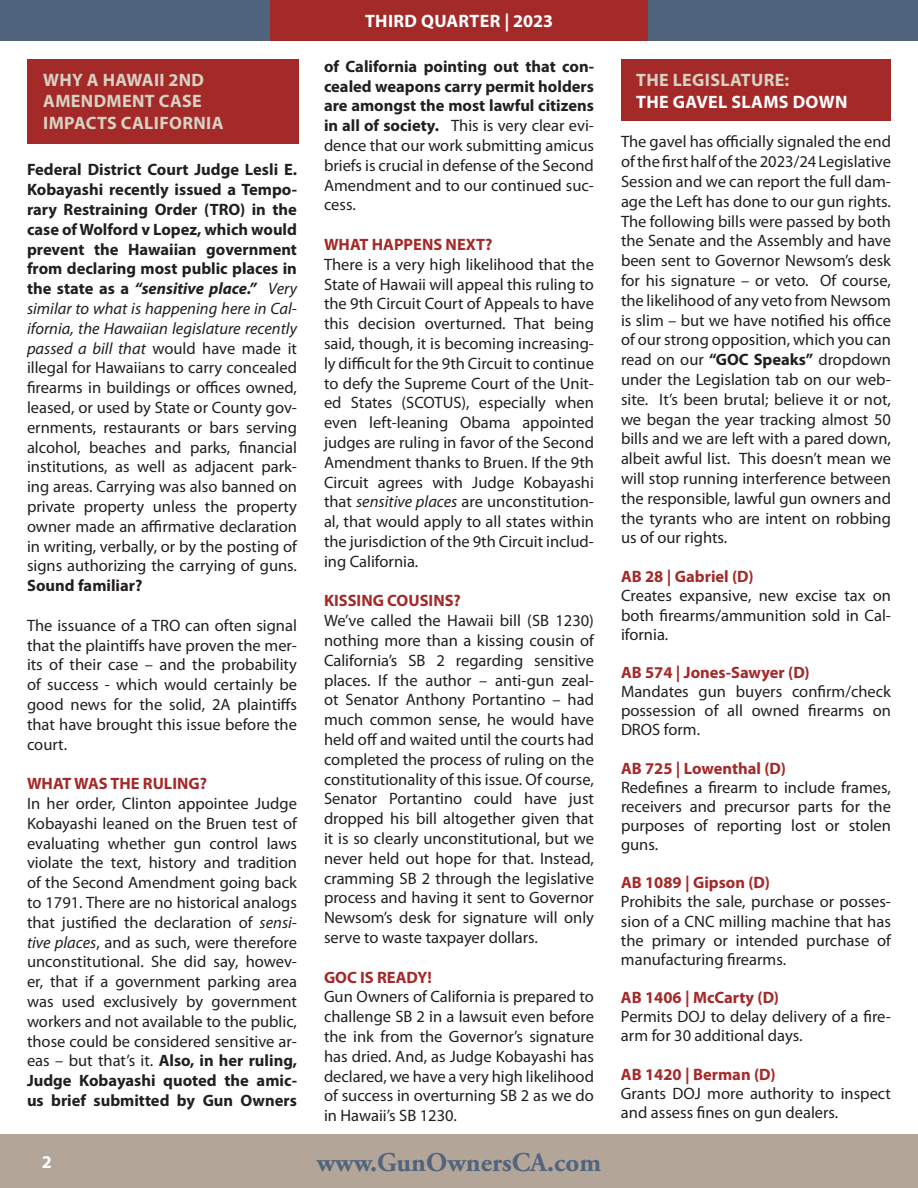
<style>
.page{position:relative;width:918px;height:1188px;background:#fff}
.page>*{position:absolute;margin:0;border:0;box-sizing:border-box;transform-origin:0 0}
.t1{font:700 27px "Adobe Garamond Pro";color:#50647d}
.t2{font:700 18px/21.6px "Myriad Pro";letter-spacing:.02em;color:#d8d2c3}
.t3{font:700 18px "Myriad Pro";letter-spacing:.02em;color:#fff}
.t4{font:16.5px/19.8px "Myriad Pro";color:#231f20;text-align:justify}
.t5{font:700 16.5px "Myriad Pro";color:#a42929}
.s1{font-weight:700}
.s2{font-weight:700;font-style:italic}
.s3{font-style:italic}
</style>
<div class="page">
<div style="left:0;top:1134px;width:918px;height:54px;background:#b4a599"></div>
<div style="left:0;top:0;width:918px;height:40px;background:#50647d"></div>
<div style="left:270px;top:0;width:378px;height:40px;background:#a42929"></div>
<div style="left:621px;top:59px;width:270px;height:62px;background:#a42929"></div>
<div style="left:27px;top:59px;width:271px;height:85px;background:#a42929"></div>
<p class="t2" style="left:43px;top:69px;width:182px">WHY A HAWAII 2ND<br>AMENDMENT CASE<br>IMPACTS CALIFORNIA</p>
<p class="t4" style="left:27px;top:160px;width:272px"><span class="s1">Federal District Court Judge Lesli E.<br>Kobayashi recently issued a Tempo&shy;rary Restraining Order (TRO) in the case of Wolford v Lopez, which would prevent the Hawaiian government from declaring most public places in the state as a</span> <span class="s2">“sensitive place.”</span> <span class="s3">Very similar to what is happening here in Cal&shy;ifornia, the Hawaiian legislature recently passed a bill that</span> would have made it illegal for Hawaiians to carry concealed firearms in buildings or offices owned, leased, or used by State or County gov&shy;ernments, restaurants or bars serving alcohol, beaches and parks, financial institutions, as well as adjacent park&shy;ing areas. Carrying was also banned on private property unless the property owner made an affirmative declaration in writing, verbally, or by the posting of signs authorizing the carrying of guns.<br><span class="s1">Sound familiar?</span></p>
<p class="t4" style="left:27px;top:616px;width:272px">The issuance of a TRO can often signal that the plaintiffs have proven the mer&shy;its of their case – and the probability of success - which would certainly be good news for the solid, 2A plaintiffs that have brought this issue before the court.</p>
<p class="t5" style="left:27px;top:774px;width:182px">WHAT WAS THE RULING?</p>
<p class="t4" style="left:27px;top:794px;width:272px">In her order, Clinton appointee Judge Kobayashi leaned on the Bruen test of evaluating whether gun control laws violate the text, history and tradition of the Second Amendment going back to 1791. There are no historical analogs that justified the declaration of <span class="s3">sensi&shy;tive places</span>, and as such, were therefore unconstitutional. She did say, howev&shy;er, that if a government parking area was used exclusively by government workers and not available to the public, those could be considered sensitive ar&shy;eas – but that’s it. <span class="s1">Also, in her ruling, Judge Kobayashi quoted the amic&shy;us brief submitted by Gun Owners</span></p>
<p class="t3" style="left:42px;top:1152px;width:11px">2</p>
<p class="t3" style="left:365px;top:11px;width:189px">THIRD QUARTER | 2023</p>
<p class="t4" style="left:324px;top:57px;width:272px"><span class="s1">of California pointing out that con&shy;cealed weapons carry permit holders are amongst the most lawful citizens in all of society.</span> This is very clear evi&shy;dence that our work submitting amicus briefs is crucial in defense of the Second Amendment and to our continued suc&shy;cess.</p>
<p class="t5" style="left:324px;top:235px;width:170px">WHAT HAPPENS NEXT?</p>
<p class="t4" style="left:324px;top:255px;width:272px">There is a very high likelihood that the State of Hawaii will appeal this ruling to the 9th Circuit Court of Appeals to have this decision overturned. That being said, though, it is becoming increasing&shy;ly difficult for the 9th Circuit to continue to defy the Supreme Court of the Unit&shy;ed States (SCOTUS), especially when even left-leaning Obama appointed judges are ruling in favor of the Second Amendment thanks to Bruen. If the 9th Circuit agrees with Judge Kobayashi that <span class="s3">sensitive places</span> are unconstitution&shy;al, that would apply to all states within the jurisdiction of the 9th Circuit includ&shy;ing California.</p>
<p class="t5" style="left:324px;top:592px;width:138px">KISSING COUSINS?</p>
<p class="t4" style="left:324px;top:611px;width:272px">We’ve called the Hawaii bill (SB 1230) nothing more than a kissing cousin of California’s SB 2 regarding sensitive places. If the author – anti-gun zeal&shy;ot Senator Anthony Portantino – had much common sense, he would have held off and waited until the courts had completed the process of ruling on the constitutionality of this issue. Of course, Senator Portantino could have just dropped his bill altogether given that it is so clearly unconstitutional, but we never held out hope for that. Instead, cramming SB 2 through the legislative process and having it sent to Governor Newsom’s desk for signature will only serve to waste taxpayer dollars.</p>
<p class="t5" style="left:324px;top:968px;width:109px">GOC IS READY!</p>
<p class="t4" style="left:324px;top:987px;width:272px">Gun Owners of California is prepared to challenge SB 2 in a lawsuit even before the ink from the Governor’s signature has dried. And, as Judge Kobayashi has declared, we have a very high likelihood of success in overturning SB 2 as we do in Hawaii’s SB 1230.</p>
<p class="t1" style="left:317px;top:1147px;width:286px">www.GunOwnersCA.com</p>
<p class="t2" style="left:636px;top:70px;width:155px">THE LEGISLATURE:</p>
<p class="t3" style="left:636px;top:92px;width:213px">THE GAVEL SLAMS DOWN</p>
<p class="t4" style="left:621px;top:132px;width:272px">The gavel has officially signaled the end of the first half of the 2023/24 Legislative Session and we can report the full dam&shy;age the Left has done to our gun rights.<br>The following bills were passed by both the Senate and the Assembly and have been sent to Governor Newsom’s desk for his signature – or veto. Of course, the likelihood of any veto from Newsom is slim – but we have notified his office of our strong opposition, which you can read on our <span class="s1">“GOC Speaks”</span> dropdown under the Legislation tab on our web&shy;site. It’s been brutal; believe it or not, we began the year tracking almost 50 bills and we are left with a pared down, albeit awful list. This doesn’t mean we will stop running interference between the responsible, lawful gun owners and the tyrants who are intent on robbing us of our rights.</p>
<p class="t5" style="left:621px;top:567px;width:134px">AB 28 | Gabriel (D)</p>
<p class="t4" style="left:621px;top:587px;width:272px;line-height:19.2px">Creates expansive, new excise tax on both firearms/ammunition sold in Cal&shy;ifornia.</p>
<p class="t5" style="left:621px;top:663px;width:190px">AB 574 | Jones-Sawyer (D)</p>
<p class="t4" style="left:621px;top:682px;width:272px;line-height:19.2px">Mandates gun buyers confirm/check possession of all owned firearms on DROS form.</p>
<p class="t5" style="left:621px;top:759px;width:166px">AB 725 | Lowenthal (D)</p>
<p class="t4" style="left:621px;top:778px;width:272px;line-height:19px">Redefines a firearm to include frames, receivers and precursor parts for the purposes of reporting lost or stolen guns.</p>
<p class="t5" style="left:621px;top:873px;width:150px">AB 1089 | Gipson (D)</p>
<p class="t4" style="left:621px;top:893px;width:272px;line-height:19.2px">Prohibits the sale, purchase or posses&shy;sion of a CNC milling machine that has the primary or intended purchase of manufacturing firearms.</p>
<p class="t5" style="left:621px;top:988px;width:160px">AB 1406 | McCarty (D)</p>
<p class="t4" style="left:621px;top:1007px;width:272px;line-height:19.2px">Permits DOJ to delay delivery of a fire&shy;arm for 30 additional days.</p>
<p class="t5" style="left:621px;top:1065px;width:156px">AB 1420 | Berman (D)</p>
<p class="t4" style="left:621px;top:1084px;width:272px;line-height:19.2px">Grants DOJ more authority to inspect and assess fines on gun dealers.</p>
</div>
